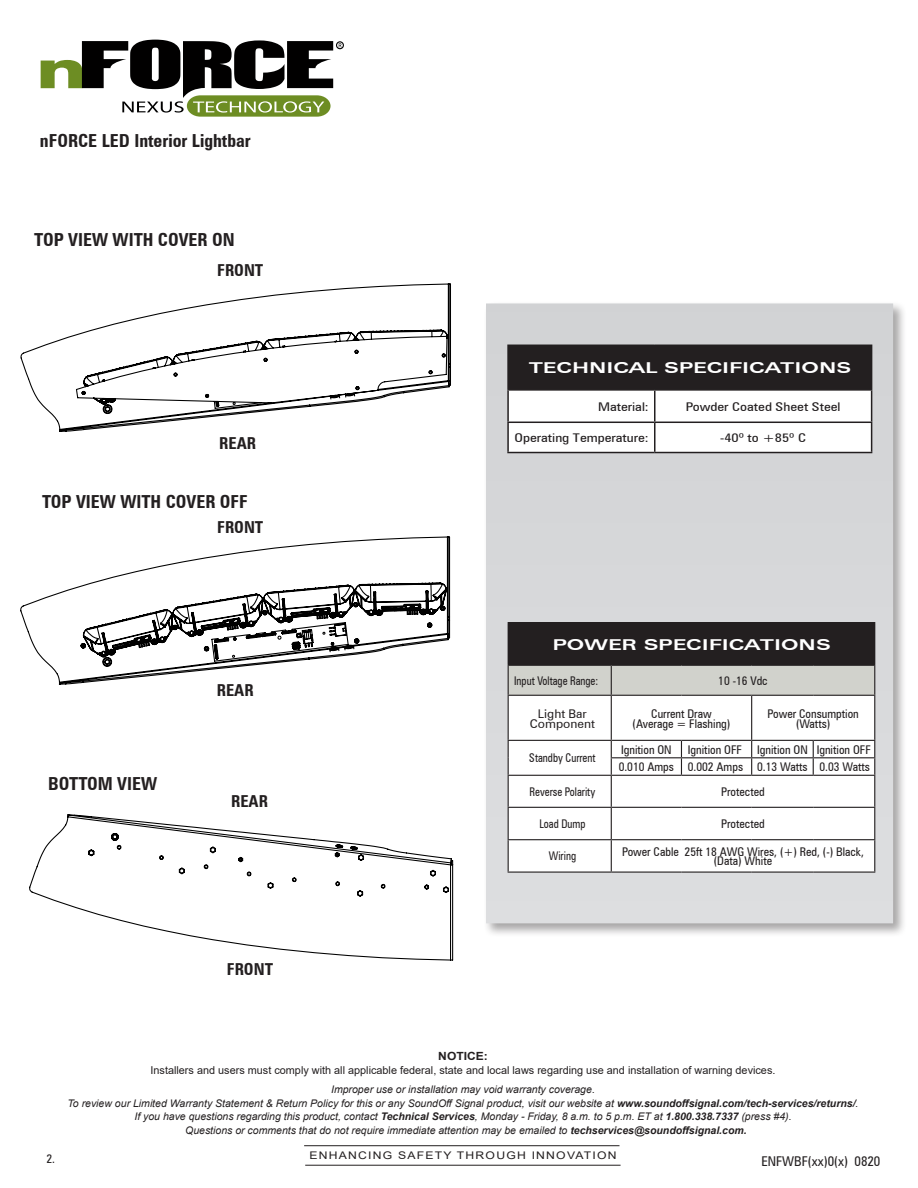
<style>
.page{position:relative;width:918px;height:1188px;background:#fff}
.page>*{position:absolute;margin:0;border:0;box-sizing:border-box;transform-origin:0 0}
.Part_Number_s{font:700 condensed 18px "Zurich BT";color:#231f20}
.Imp_Info_-_line_2{font:700 condensed 16.5px "Zurich BT";color:#231f20}
.Chart_-_Technical_Da{font:700 expanded 15px "Zurich BT";color:#fff;scale:1.25 1}
.t1{font:condensed 13.5px "Zurich BT";color:#231f20}
.Chart_-_Technical_Da-2{font:condensed 12px/9.8px "Zurich BT";color:#231f20;text-align:center}
.Chart_-_Technical_Da-3{font:condensed 12px "Zurich BT";color:#231f20;scale:1.25 1}
.Chart_-_Technical_Da-4{font:condensed 12px "Zurich BT";color:#231f20;scale:.9 1}
.t2{font:12px/9.8px "Zurich BT";color:#231f20;text-align:center}
.t3{font:700 11.25px "Arial";color:#231f20;scale:1.07 1}
.t4{font:10.8px "Arial";color:#231f20}
.t5{font:italic 10.5px/13.5px "Arial";color:#231f20;text-align:center}
.t6{font:10.5px "Arial";letter-spacing:.1em;color:#231f20;scale:1.16 1}
.s1{font-weight:700}
</style>
<div class="page">
<div style="left:336px;top:41px;width:8px;height:8px;border:1px solid #010000;border-radius:50%"></div>
<svg style="left:41px;top:40px;width:292px;height:77px"></svg>
<hr style="left:305px;top:1165px;width:316px;height:1px;background:#231f20">
<hr style="left:304px;top:1145px;width:316px;height:1px;background:#231f20">
<div style="left:483px;top:301px;width:424px;height:636px;background:#231f20;opacity:.4"></div>
<div style="left:486px;top:303px;width:407px;height:620px;background:#d6d7d9"></div>
<div style="left:508px;top:623px;width:367px;height:42px;background:#231f20"></div>
<div style="left:509px;top:696px;width:365px;height:176px;background:#fff"></div>
<hr style="left:508px;top:622px;width:103px;height:1px;background:#231f20">
<hr style="left:611px;top:622px;width:70px;height:1px;background:#231f20">
<hr style="left:681px;top:622px;width:71px;height:1px;background:#231f20">
<hr style="left:752px;top:622px;width:61px;height:1px;background:#231f20">
<hr style="left:813px;top:622px;width:62px;height:1px;background:#231f20">
<hr style="left:508px;top:740px;width:103px;height:1px;background:#231f20">
<svg style="left:508px;top:741px;width:1px;height:34px"></svg>
<hr style="left:508px;top:775px;width:103px;height:1px;background:#231f20">
<hr style="left:508px;top:776px;width:1px;height:31px;background:#231f20">
<hr style="left:508px;top:807px;width:103px;height:1px;background:#231f20">
<hr style="left:508px;top:808px;width:1px;height:31px;background:#231f20">
<hr style="left:508px;top:839px;width:103px;height:1px;background:#231f20">
<hr style="left:508px;top:840px;width:1px;height:32px;background:#231f20">
<hr style="left:508px;top:872px;width:103px;height:1px;background:#231f20">
<svg style="left:508px;top:665px;width:367px;height:30px"></svg>
<hr style="left:611px;top:696px;width:1px;height:44px;background:#231f20">
<hr style="left:611px;top:740px;width:70px;height:1px;background:#231f20">
<hr style="left:681px;top:740px;width:71px;height:1px;background:#231f20">
<hr style="left:611px;top:757px;width:70px;height:1px;background:#231f20">
<svg style="left:611px;top:741px;width:1px;height:34px"></svg>
<hr style="left:681px;top:757px;width:71px;height:1px;background:#231f20">
<hr style="left:611px;top:775px;width:70px;height:1px;background:#231f20">
<hr style="left:611px;top:776px;width:1px;height:31px;background:#231f20">
<hr style="left:681px;top:775px;width:71px;height:1px;background:#231f20">
<hr style="left:611px;top:807px;width:70px;height:1px;background:#231f20">
<hr style="left:611px;top:808px;width:1px;height:31px;background:#231f20">
<hr style="left:681px;top:807px;width:71px;height:1px;background:#231f20">
<hr style="left:752px;top:807px;width:61px;height:1px;background:#231f20">
<hr style="left:813px;top:807px;width:62px;height:1px;background:#231f20">
<hr style="left:611px;top:839px;width:70px;height:1px;background:#231f20">
<hr style="left:611px;top:840px;width:1px;height:32px;background:#231f20">
<hr style="left:681px;top:839px;width:71px;height:1px;background:#231f20">
<hr style="left:752px;top:839px;width:61px;height:1px;background:#231f20">
<hr style="left:813px;top:839px;width:62px;height:1px;background:#231f20">
<hr style="left:611px;top:872px;width:70px;height:1px;background:#231f20">
<hr style="left:681px;top:872px;width:71px;height:1px;background:#231f20">
<hr style="left:752px;top:872px;width:61px;height:1px;background:#231f20">
<hr style="left:813px;top:872px;width:62px;height:1px;background:#231f20">
<hr style="left:752px;top:695px;width:61px;height:1px;background:#231f20">
<hr style="left:751px;top:696px;width:1px;height:44px;background:#231f20">
<hr style="left:813px;top:695px;width:62px;height:1px;background:#231f20">
<hr style="left:874px;top:696px;width:1px;height:44px;background:#231f20">
<hr style="left:752px;top:740px;width:61px;height:1px;background:#231f20">
<hr style="left:813px;top:740px;width:62px;height:1px;background:#231f20">
<svg style="left:681px;top:741px;width:1px;height:34px"></svg>
<hr style="left:752px;top:757px;width:61px;height:1px;background:#231f20">
<svg style="left:751px;top:741px;width:1px;height:34px"></svg>
<hr style="left:813px;top:757px;width:62px;height:1px;background:#231f20">
<svg style="left:813px;top:741px;width:1px;height:34px"></svg>
<svg style="left:874px;top:741px;width:1px;height:34px"></svg>
<hr style="left:752px;top:775px;width:61px;height:1px;background:#231f20">
<hr style="left:813px;top:775px;width:62px;height:1px;background:#231f20">
<hr style="left:874px;top:776px;width:1px;height:31px;background:#231f20">
<hr style="left:874px;top:808px;width:1px;height:31px;background:#231f20">
<hr style="left:874px;top:840px;width:1px;height:32px;background:#231f20">
<hr style="left:508px;top:695px;width:103px;height:1px;background:#231f20">
<hr style="left:508px;top:696px;width:1px;height:44px;background:#231f20">
<hr style="left:611px;top:695px;width:70px;height:1px;background:#231f20">
<hr style="left:681px;top:695px;width:71px;height:1px;background:#231f20">
<div style="left:508px;top:345px;width:364px;height:45px;background:#231f20"></div>
<hr style="left:507px;top:391px;width:2px;height:31px;background:#231f20">
<hr style="left:507px;top:422px;width:148px;height:1px;background:#231f20">
<hr style="left:507px;top:423px;width:2px;height:29px;background:#231f20">
<div style="left:508px;top:391px;width:364px;height:61px;background:#fff"></div>
<hr style="left:507px;top:452px;width:148px;height:1px;background:#231f20">
<hr style="left:655px;top:452px;width:217px;height:1px;background:#231f20">
<hr style="left:507px;top:345px;width:148px;height:1px;background:#231f20">
<hr style="left:507px;top:346px;width:2px;height:43px;background:#231f20">
<hr style="left:507px;top:389px;width:148px;height:2px;background:#231f20">
<hr style="left:655px;top:389px;width:217px;height:2px;background:#231f20">
<svg style="left:20px;top:283px;width:431px;height:149px"></svg>
<svg style="left:29px;top:814px;width:425px;height:147px"></svg>
<svg style="left:20px;top:536px;width:431px;height:149px"></svg>
<h1 class="Part_Number_s" style="left:40px;top:130px;width:212px">nFORCE LED Interior Lightbar</h1>
<p class="Part_Number_s" style="left:34px;top:229px;width:202px">TOP VIEW WITH COVER ON</p>
<p class="Imp_Info_-_line_2" style="left:217px;top:260px;width:48px">FRONT</p>
<p class="Imp_Info_-_line_2" style="left:219px;top:433px;width:38px">REAR</p>
<p class="Part_Number_s" style="left:42px;top:491px;width:207px">TOP VIEW WITH COVER OFF</p>
<p class="Imp_Info_-_line_2" style="left:217px;top:517px;width:48px">FRONT</p>
<p class="Part_Number_s" style="left:48px;top:773px;width:110px">BOTTOM VIEW</p>
<p class="Imp_Info_-_line_2" style="left:217px;top:680px;width:38px">REAR</p>
<p class="Imp_Info_-_line_2" style="left:231px;top:791px;width:38px">REAR</p>
<p class="Imp_Info_-_line_2" style="left:227px;top:959px;width:48px">FRONT</p>
<p class="Chart_-_Technical_Da" style="left:529px;top:359px;width:259px">TECHNICAL SPECIFICATIONS</p>
<p class="Chart_-_Technical_Da-3" style="left:598px;top:399px;width:42px">Material:</p>
<p class="Chart_-_Technical_Da-3" style="left:686px;top:399px;width:125px">Powder Coated Sheet Steel</p>
<p class="Chart_-_Technical_Da-3" style="left:515px;top:430px;width:109px">Operating Temperature:</p>
<p class="Chart_-_Technical_Da-3" style="left:720px;top:430px;width:70px">-40º to +85º C</p>
<p class="Chart_-_Technical_Da" style="left:552px;top:635px;width:224px">POWER SPECIFICATIONS</p>
<p class="Chart_-_Technical_Da-4" style="left:514px;top:674px;width:95px">Input Voltage Range:</p>
<p class="Chart_-_Technical_Da-2" style="left:718px;top:676px;width:51px">10 -16 Vdc</p>
<p class="t2" style="left:530px;top:709px;width:67px">Light Bar<br>Component</p>
<p class="Chart_-_Technical_Da-2" style="left:651px;top:709px;width:62px">Current Draw</p>
<p class="Chart_-_Technical_Da-2" style="left:768px;top:709px;width:93px">Power Consumption</p>
<p class="Chart_-_Technical_Da-2" style="left:796px;top:718px;width:36px">(Watts)</p>
<p class="Chart_-_Technical_Da-2" style="left:633px;top:718px;width:99px">(Average = Flashing)</p>
<p class="Chart_-_Technical_Da-4" style="left:529px;top:751px;width:75px">Standby Current</p>
<p class="Chart_-_Technical_Da-2" style="left:621px;top:744px;width:52px">Ignition ON</p>
<p class="Chart_-_Technical_Da-2" style="left:688px;top:744px;width:56px">Ignition OFF</p>
<p class="Chart_-_Technical_Da-2" style="left:757px;top:744px;width:52px">Ignition ON</p>
<p class="Chart_-_Technical_Da-2" style="left:817px;top:744px;width:56px">Ignition OFF</p>
<p class="Chart_-_Technical_Da-2" style="left:619px;top:762px;width:57px">0.010 Amps</p>
<p class="Chart_-_Technical_Da-2" style="left:688px;top:762px;width:57px">0.002 Amps</p>
<p class="Chart_-_Technical_Da-2" style="left:757px;top:762px;width:52px">0.13 Watts</p>
<p class="Chart_-_Technical_Da-2" style="left:820px;top:762px;width:52px">0.03 Watts</p>
<p class="Chart_-_Technical_Da-4" style="left:530px;top:784px;width:74px">Reverse Polarity</p>
<p class="Chart_-_Technical_Da-2" style="left:721px;top:787px;width:45px">Protected</p>
<p class="Chart_-_Technical_Da-4" style="left:539px;top:817px;width:53px">Load Dump</p>
<p class="Chart_-_Technical_Da-2" style="left:721px;top:819px;width:45px">Protected</p>
<p class="Chart_-_Technical_Da-4" style="left:549px;top:849px;width:32px">Wiring</p>
<p class="Chart_-_Technical_Da-2" style="left:622px;top:846px;width:243px">Power Cable 25ft 18 AWG Wires, (+) Red, (-) Black, (Data) White</p>
<p class="Chart_-_Technical_Da-2" style="left:46px;top:1154px;width:10px">2.</p>
<p class="t3" style="left:438px;top:1048px;width:48px">NOTICE:</p>
<p class="t4" style="left:151px;top:1062px;width:626px">Installers and users must comply with all applicable federal, state and local laws regarding use and installation of warning devices.</p>
<p class="t5" style="left:68px;top:1083px;width:793px">Improper use or installation may void warranty coverage.<br>To review our Limited Warranty Statement &amp; Return Policy for this or any SoundOff Signal product, visit our website at <span class="s1">www.soundoffsignal.com/tech-services/returns/</span>.<br>If you have questions regarding this product, contact <span class="s1">Technical Services</span>, Monday - Friday, 8 a.m. to 5 p.m. ET at <span class="s1">1.800.338.7337</span> (press #4).<br>Questions or comments that do not require immediate attention may be emailed to <span class="s1">techservices@soundoffsignal.com.</span></p>
<p class="t6" style="left:309px;top:1148px;width:266px">ENHANCING SAFETY THROUGH INNOVATION</p>
<p class="t1" style="left:762px;top:1153px;width:120px">ENFWBF(xx)0(x) 0820</p>
</div>
